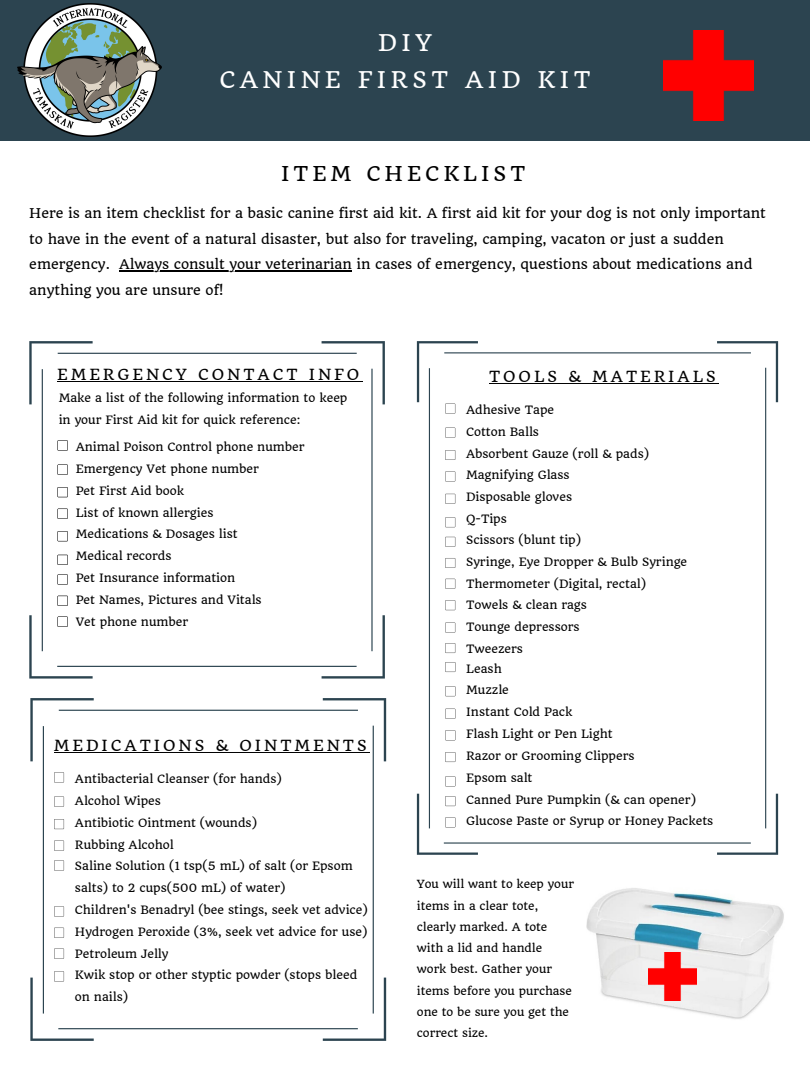
<style>
.page{position:relative;width:810px;height:1080px;background:#fff}
.page>*{position:absolute;margin:0;border:0;box-sizing:border-box;transform-origin:0 0}
.t1{font:22.5px "Quando";letter-spacing:.2em;color:#fff}
.t2{font:20px "Quando";letter-spacing:.2em;color:#000}
.t3{font:15px "Quando";letter-spacing:.2em;color:#020202}
.t4{font:15px "Quando";letter-spacing:.2em;color:#000}
.t5{font:13.12px/25.5px "Quando";color:#000}
.t6{font:11.25px/21.8px "Quando";color:#020202}
.t7{font:11.25px/21.8px "Quando";color:#000}
.t8{font:10.94px/21.2px "Quando";color:#000}
</style>
<div class="page">
<div style="left:0;top:0;width:810px;height:140px;background:#2c4450"></div>
<img style="left:17px;top:3px;width:145px;height:133px">
<svg style="left:30px;top:698px;width:356px;height:343px"></svg>
<svg style="left:54px;top:772px;width:10px;height:10px"></svg>
<svg style="left:54px;top:797px;width:10px;height:10px"></svg>
<svg style="left:54px;top:819px;width:10px;height:10px"></svg>
<svg style="left:54px;top:841px;width:10px;height:10px"></svg>
<svg style="left:54px;top:906px;width:10px;height:10px"></svg>
<svg style="left:54px;top:860px;width:10px;height:11px"></svg>
<svg style="left:54px;top:928px;width:10px;height:10px"></svg>
<svg style="left:54px;top:949px;width:10px;height:10px"></svg>
<svg style="left:54px;top:971px;width:10px;height:10px"></svg>
<svg style="left:29px;top:341px;width:356px;height:338px"></svg>
<svg style="left:58px;top:440px;width:10px;height:10px"></svg>
<svg style="left:58px;top:465px;width:10px;height:10px"></svg>
<svg style="left:58px;top:487px;width:10px;height:10px"></svg>
<svg style="left:58px;top:509px;width:10px;height:10px"></svg>
<svg style="left:58px;top:531px;width:10px;height:10px"></svg>
<svg style="left:58px;top:574px;width:10px;height:11px"></svg>
<svg style="left:58px;top:555px;width:10px;height:10px"></svg>
<svg style="left:58px;top:596px;width:10px;height:10px"></svg>
<svg style="left:58px;top:617px;width:10px;height:10px"></svg>
<img style="left:587px;top:888px;width:197px;height:131px">
<img style="left:648px;top:952px;width:48px;height:48px">
<hr style="left:119px;top:270px;width:233px;height:1px;background:#000">
<svg style="left:417px;top:341px;width:361px;height:514px"></svg>
<svg style="left:445px;top:404px;width:10px;height:10px"></svg>
<svg style="left:445px;top:428px;width:10px;height:10px"></svg>
<svg style="left:445px;top:450px;width:10px;height:10px"></svg>
<svg style="left:445px;top:471px;width:10px;height:10px"></svg>
<svg style="left:445px;top:494px;width:10px;height:10px"></svg>
<svg style="left:445px;top:537px;width:10px;height:10px"></svg>
<svg style="left:445px;top:517px;width:10px;height:10px"></svg>
<svg style="left:445px;top:558px;width:10px;height:10px"></svg>
<svg style="left:445px;top:579px;width:10px;height:10px"></svg>
<svg style="left:445px;top:600px;width:10px;height:10px"></svg>
<svg style="left:445px;top:623px;width:10px;height:10px"></svg>
<svg style="left:445px;top:643px;width:10px;height:10px"></svg>
<svg style="left:445px;top:662px;width:10px;height:10px"></svg>
<svg style="left:445px;top:686px;width:10px;height:10px"></svg>
<svg style="left:445px;top:709px;width:10px;height:10px"></svg>
<svg style="left:445px;top:730px;width:10px;height:10px"></svg>
<svg style="left:445px;top:796px;width:10px;height:10px"></svg>
<svg style="left:445px;top:776px;width:10px;height:10px"></svg>
<svg style="left:445px;top:817px;width:10px;height:10px"></svg>
<svg style="left:445px;top:752px;width:10px;height:10px"></svg>
<img style="left:663px;top:30px;width:91px;height:91px">
<hr style="left:54px;top:752px;width:316px;height:1px;background:#020202">
<hr style="left:489px;top:383px;width:230px;height:1px;background:#020202">
<h1 class="t1" style="left:378px;top:29px;width:55px">DIY</h1>
<h1 class="t1" style="left:219px;top:66px;width:373px">CANINE FIRST AID KIT</h1>
<h2 class="t2" style="left:281px;top:161px;width:245px">ITEM CHECKLIST</h2>
<p class="t5" style="left:29px;top:201px;width:738px">Here is an item checklist for a basic canine first aid kit. A first aid kit for your dog is not only important to have in the event of a natural disaster, but also for traveling, camping, vacaton or just a sudden emergency. Always consult your veterinarian in cases of emergency, questions about medications and anything you are unsure of!</p>
<h3 class="t4" style="left:57px;top:365px;width:304px">EMERGENCY CONTACT INFO</h3>
<p class="t7" style="left:59px;top:387px;width:290px">Make a list of the following information to keep in your First Aid kit for quick reference:</p>
<p class="t7" style="left:76px;top:436px;width:230px">Animal Poison Control phone number<br>Emergency Vet phone number<br>Pet First Aid book<br>List of known allergies<br>Medications &amp; Dosages list<br>Medical records<br>Pet Insurance information<br>Pet Names, Pictures and Vitals<br>Vet phone number</p>
<h3 class="t3" style="left:54px;top:736px;width:314px">MEDICATIONS &amp; OINTMENTS</h3>
<p class="t6" style="left:75px;top:768px;width:294px">Antibacterial Cleanser (for hands)<br>Alcohol Wipes<br>Antibiotic Ointment (wounds)<br>Rubbing Alcohol<br>Saline Solution (1 tsp(5 mL) of salt (or Epsom salts) to 2 cups(500 mL) of water)<br>Children's Benadryl (bee stings, seek vet advice)<br>Hydrogen Peroxide (3%, seek vet advice for use)<br>Petroleum Jelly<br>Kwik stop or other styptic powder (stops bleed on nails)</p>
<h3 class="t3" style="left:489px;top:367px;width:228px">TOOLS &amp; MATERIALS</h3>
<p class="t6" style="left:466px;top:399px;width:223px">Adhesive Tape<br>Cotton Balls<br>Absorbent Gauze (roll &amp; pads)<br>Magnifying Glass<br>Disposable gloves<br>Q-Tips<br>Scissors (blunt tip)<br>Syringe, Eye Dropper &amp; Bulb Syringe<br>Thermometer (Digital, rectal)<br>Towels &amp; clean rags<br>Tounge depressors<br>Tweezers</p>
<p class="t6" style="left:466px;top:658px;width:249px">Leash<br>Muzzle<br>Instant Cold Pack<br>Flash Light or Pen Light<br>Razor or Grooming Clippers<br>Epsom salt<br>Canned Pure Pumpkin (&amp; can opener)<br>Glucose Paste or Syrup or Honey Packets</p>
<p class="t8" style="left:417px;top:874px;width:159px">You will want to keep your items in a clear tote, clearly marked. A tote with a lid and handle work best. Gather your items before you purchase one to be sure you get the correct size.</p>
</div>
